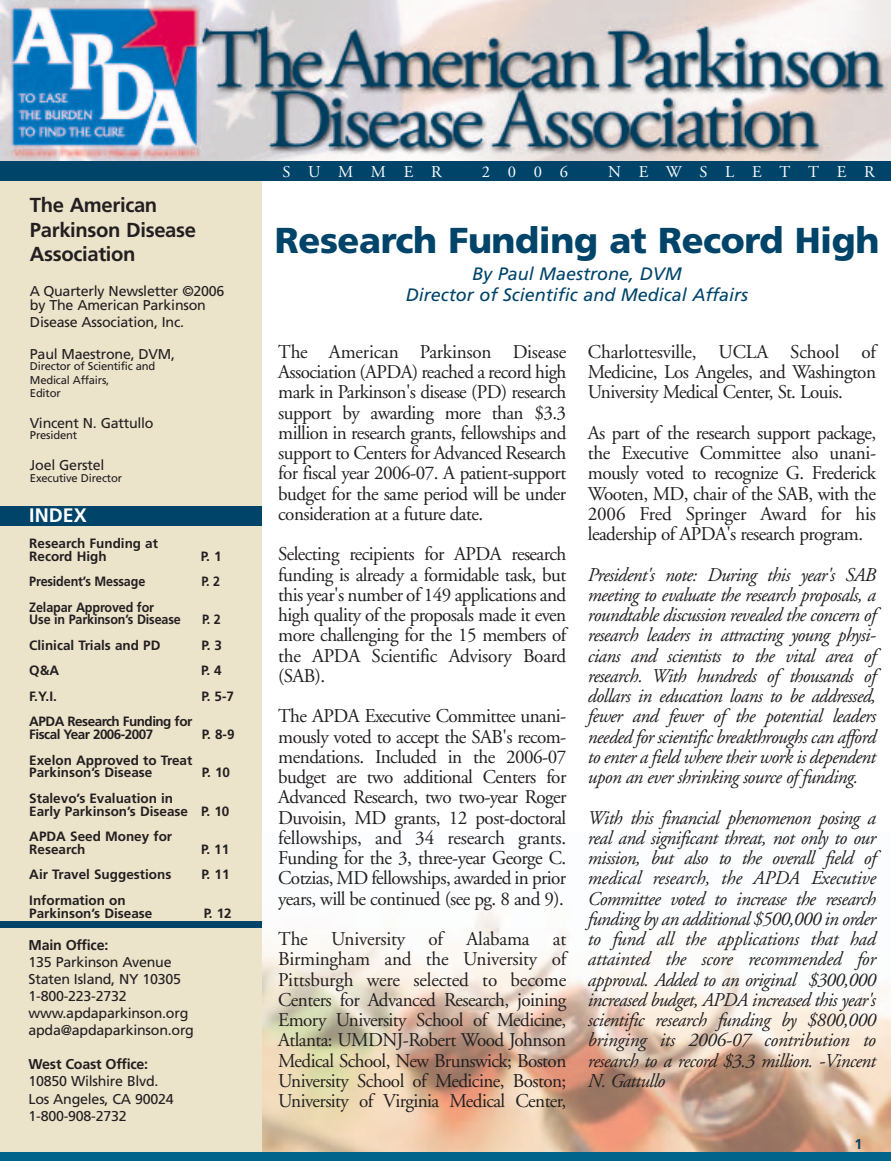
<style>
.page{position:relative;width:891px;height:1161px;background:#fff}
.page>*{position:absolute;margin:0;border:0;box-sizing:border-box;transform-origin:0 0}
.t1{font:900 36px "Frutiger";letter-spacing:-.01em;color:#00446a}
.t2{font:700 20.25px/24.3px "Frutiger";letter-spacing:-.015em;color:#231f20}
.t3{font:19.5px/20.2px "Adobe Garamond";letter-spacing:-.03em;color:#231f20;text-align:justify}
.t4{font:italic 19.5px/20.2px "Adobe Garamond";letter-spacing:-.03em;color:#231f20;text-align:justify}
.t5{font:700 19.5px "Frutiger";color:#fff}
.t6{font:italic 18px/21px "Frutiger";color:#00446a;text-align:center}
.t7{font:16.5px "Adobe Garamond";letter-spacing:1.075em;color:#fff}
.t8{font:14.25px/17.1px "Frutiger";letter-spacing:-.015em;color:#231f20}
.t9{font:700 14.25px "Frutiger";letter-spacing:-.015em;color:#231f20}
.t10{font:700 14.25px "Frutiger";color:#00446a}
.t11{font:700 13.5px/12.8px "Frutiger";color:#231f20}
.t12{font:700 13.5px/12.8px "Frutiger";color:#231f20;scale:.93 1}
.t13{font:700 13.5px/12.8px "Frutiger";letter-spacing:-.04em;color:#231f20}
.t14{font:11.25px/13.5px "Frutiger";letter-spacing:-.02em;color:#231f20}
</style>
<div class="page">
<img style="left:261px;top:832px;width:630px;height:320px">
<div style="left:0;top:177px;width:261px;height:984px;background:#ece3cb"></div>
<div style="left:0;top:506px;width:261px;height:20px;background:#00446a"></div>
<img style="left:0;top:0;width:891px;height:161px">
<div style="left:0;top:161px;width:891px;height:20px;background:#00446a"></div>
<div style="left:0;top:921px;width:261px;height:7px;background:#00446a"></div>
<div style="left:0;top:1152px;width:891px;height:9px;background:#01648a"></div>
<p class="t2" style="left:30px;top:195px;width:168px">The American<br>Parkinson Disease<br>Association</p>
<p class="t8" style="left:30px;top:285px;width:196px;line-height:13.6px">A Quarterly Newsletter ©2006 by The American Parkinson</p>
<p class="t8" style="left:30px;top:314px;width:156px">Disease Association, Inc.</p>
<p class="t8" style="left:30px;top:346px;width:147px">Paul Maestrone, DVM,</p>
<p class="t14" style="left:30px;top:360px;width:127px">Director of Scientific and<br>Medical Affairs,<br>Editor</p>
<p class="t8" style="left:30px;top:415px;width:125px">Vincent N. Gattullo</p>
<p class="t14" style="left:30px;top:430px;width:49px">President</p>
<p class="t8" style="left:30px;top:458px;width:76px">Joel Gerstel</p>
<p class="t14" style="left:30px;top:472px;width:94px">Executive Director</p>
<p class="t5" style="left:29px;top:508px;width:59px">INDEX</p>
<p class="t11" style="left:29px;top:538px;width:130px">Research Funding at<br>Record High</p>
<p class="t11" style="left:201px;top:551px;width:22px">P. 1</p>
<p class="t12" style="left:29px;top:576px;width:126px">President’s Message</p>
<p class="t12" style="left:202px;top:576px;width:22px">P. 2</p>
<p class="t12" style="left:29px;top:602px;width:164px">Zelapar Approved for<br>Use in Parkinson’s Disease</p>
<p class="t12" style="left:202px;top:614px;width:22px">P. 2</p>
<p class="t11" style="left:29px;top:640px;width:133px">Clinical Trials and PD</p>
<p class="t11" style="left:201px;top:640px;width:22px">P. 3</p>
<p class="t11" style="left:29px;top:665px;width:31px">Q&amp;A</p>
<p class="t11" style="left:201px;top:665px;width:22px">P. 4</p>
<p class="t11" style="left:29px;top:691px;width:29px">F.Y.I.</p>
<p class="t11" style="left:201px;top:691px;width:34px">P. 5-7</p>
<p class="t13" style="left:29px;top:716px;width:165px">APDA Research Funding for<br>Fiscal Year 2006-2007</p>
<p class="t11" style="left:202px;top:729px;width:34px">P. 8-9</p>
<p class="t11" style="left:29px;top:755px;width:164px">Exelon Approved to Treat<br>Parkinson’s Disease</p>
<p class="t11" style="left:202px;top:767px;width:30px">P. 10</p>
<p class="t11" style="left:29px;top:793px;width:202px">Stalevo’s Evaluation in<br>Early Parkinson’s Disease P. 10</p>
<p class="t11" style="left:29px;top:831px;width:144px">APDA Seed Money for<br>Research</p>
<p class="t11" style="left:201px;top:844px;width:30px">P. 11</p>
<p class="t11" style="left:29px;top:869px;width:144px">Air Travel Suggestions</p>
<p class="t11" style="left:201px;top:869px;width:30px">P. 11</p>
<p class="t11" style="left:29px;top:895px;width:125px">Information on<br>Parkinson’s Disease</p>
<p class="t11" style="left:204px;top:908px;width:30px">P. 12</p>
<p class="t9" style="left:28px;top:939px;width:81px">Main Office:</p>
<p class="t8" style="left:28px;top:954px;width:167px">135 Parkinson Avenue<br>Staten Island, NY 10305<br>1-800-223-2732 www.apdaparkinson.org apda@apdaparkinson.org</p>
<p class="t9" style="left:28px;top:1059px;width:121px">West Coast Office:</p>
<p class="t8" style="left:28px;top:1074px;width:147px">10850 Wilshire Blvd.<br>Los Angeles, CA 90024<br>1-800-908-2732</p>
<p class="t7" style="left:282px;top:165px;width:161px">SUMMER</p>
<p class="t7" style="left:482px;top:165px;width:88px">2006</p>
<p class="t7" style="left:608px;top:165px;width:268px">NEWSLETTER</p>
<h1 class="t1" style="left:275px;top:226px;width:606px">Research Funding at Record High</h1>
<p class="t6" style="left:406px;top:264px;width:344px">By Paul Maestrone, DVM<br>Director of Scientific and Medical Affairs</p>
<p class="t3" style="left:278px;top:343px;width:290px">The American Parkinson Disease Association (APDA) reached a record high mark in Parkinson's disease (PD) research support by awarding more than $3.3 million in research grants, fellowships and support to Centers for Advanced Research for fiscal year 2006-07. A patient-support budget for the same period will be under consideration at a future date.</p>
<p class="t3" style="left:278px;top:546px;width:290px">Selecting recipients for APDA research funding is already a formidable task, but this year's number of 149 applications and high quality of the proposals made it even more challenging for the 15 members of the APDA Scientific Advisory Board (SAB).</p>
<p class="t3" style="left:278px;top:708px;width:290px">The APDA Executive Committee unani&shy;mously voted to accept the SAB's recom&shy;mendations. Included in the 2006-07 budget are two additional Centers for Advanced Research, two two-year Roger Duvoisin, MD grants, 12 post-doctoral fellowships, and 34 research grants.<br>Funding for the 3, three-year George C.<br>Cotzias, MD fellowships, awarded in prior years, will be continued (see pg. 8 and 9).</p>
<p class="t3" style="left:278px;top:931px;width:290px">The University of Alabama at Birmingham and the University of Pittsburgh were selected to become Centers for Advanced Research, joining Emory University School of Medicine, Atlanta: UMDNJ-Robert Wood Johnson Medical School, New Brunswick; Boston University School of Medicine, Boston; University of Virginia Medical Center,</p>
<p class="t3" style="left:588px;top:343px;width:290px">Charlottesville, UCLA School of Medicine, Los Angeles, and Washington University Medical Center, St. Louis.</p>
<p class="t3" style="left:588px;top:424px;width:290px">As part of the research support package, the Executive Committee also unani&shy;mously voted to recognize G. Frederick Wooten, MD, chair of the SAB, with the 2006 Fred Springer Award for his leadership of APDA's research program.</p>
<p class="t4" style="left:588px;top:566px;width:290px">President's note: During this year's SAB meeting to evaluate the research proposals, a roundtable discussion revealed the concern of research leaders in attracting young physi&shy;cians and scientists to the vital area of research. With hundreds of thousands of dollars in education loans to be addressed, fewer and fewer of the potential leaders needed for scientific breakthroughs can afford to enter a field where their work is dependent upon an ever shrinking source of funding.</p>
<p class="t4" style="left:588px;top:809px;width:290px">With this financial phenomenon posing a real and significant threat, not only to our mission, but also to the overall field of medical research, the APDA Executive Committee voted to increase the research funding by an additional $500,000 in order to fund all the applications that had attainted the score recommended for approval. Added to an original $300,000 increased budget, APDA increased this year's scientific research funding by $800,000 bringing its 2006-07 contribution to research to a record $3.3 million. -Vincent N. Gattullo</p>
<p class="t10" style="left:855px;top:1139px;width:9px">1</p>
</div>
